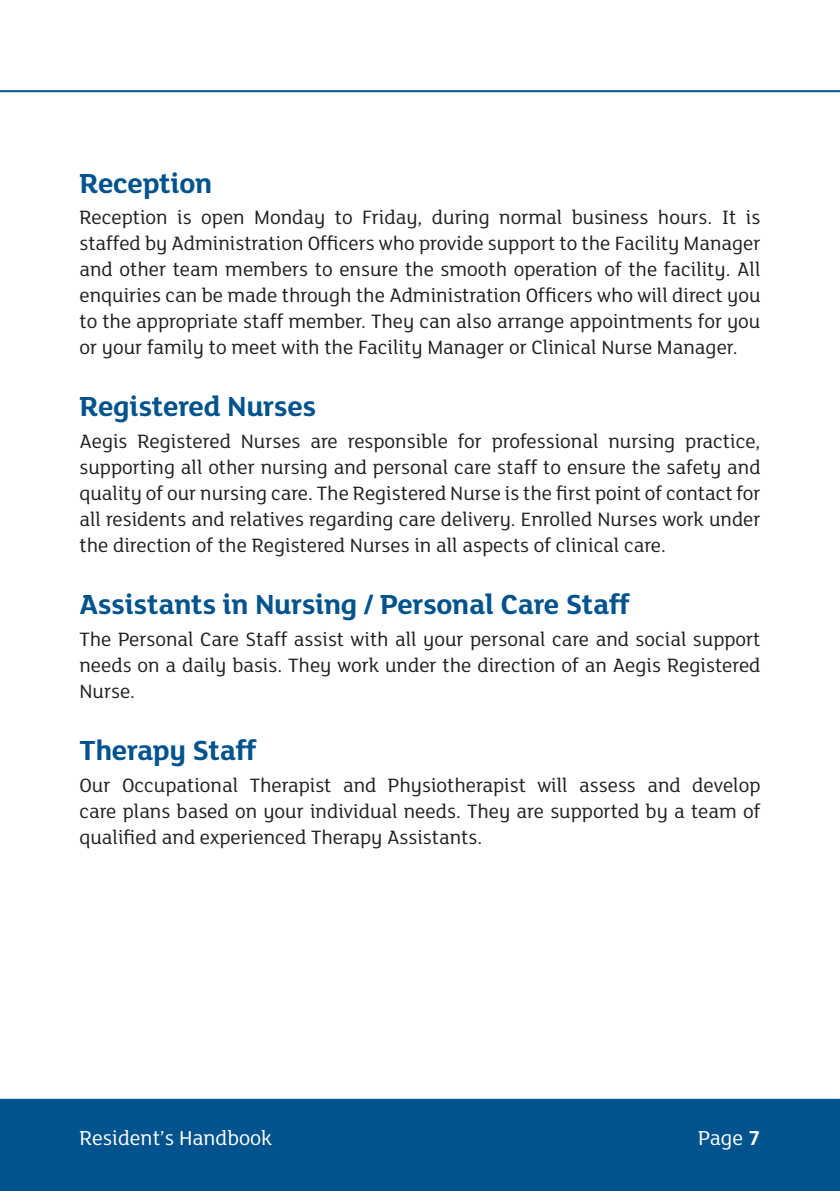
<style>
.page{position:relative;width:840px;height:1191px;background:#fff}
.page>*{position:absolute;margin:0;border:0;box-sizing:border-box;transform-origin:0 0}
.Sub_Heads{font:700 30px "FS Lola";letter-spacing:-.01em;color:#00538d}
.t1{font:22px "FS Lola";color:#fff}
.Body{font:21px/26px "FS Lola";color:#231f20;text-align:justify}
.s1{font-weight:700}
</style>
<div class="page">
<div style="left:0;top:1099px;width:839px;height:92px;background:#00538d"></div>
<hr style="left:0;top:90px;width:839px;height:2px;background:#00538d">
<hr style="left:0;top:1098px;width:839px;height:2px;background:#00538d">
<p class="Sub_Heads" style="left:79px;top:162px;width:134px">Reception</p>
<p class="Body" style="left:79px;top:204px;width:682px">Reception is open Monday to Friday, during normal business hours. It is staffed by Administration Officers who provide support to the Facility Manager and other team members to ensure the smooth operation of the facility. All enquiries can be made through the Administration Officers who will direct you to the appropriate staff member. They can also arrange appointments for you or your family to meet with the Facility Manager or Clinical Nurse Manager.</p>
<p class="Sub_Heads" style="left:79px;top:386px;width:238px">Registered Nurses</p>
<p class="Body" style="left:79px;top:427px;width:682px">Aegis Registered Nurses are responsible for professional nursing practice, supporting all other nursing and personal care staff to ensure the safety and quality of our nursing care. The Registered Nurse is the first point of contact for all residents and relatives regarding care delivery. Enrolled Nurses work under the direction of the Registered Nurses in all aspects of clinical care.</p>
<p class="Sub_Heads" style="left:79px;top:584px;width:551px">Assistants in Nursing / Personal Care Staff</p>
<p class="Body" style="left:79px;top:625px;width:682px">The Personal Care Staff assist with all your personal care and social support needs on a daily basis. They work under the direction of an Aegis Registered Nurse.</p>
<p class="Sub_Heads" style="left:79px;top:729px;width:179px">Therapy Staff</p>
<p class="Body" style="left:79px;top:771px;width:682px">Our Occupational Therapist and Physiotherapist will assess and develop care plans based on your individual needs. They are supported by a team of qualified and experienced Therapy Assistants.</p>
<p class="t1" style="left:79px;top:1123px;width:194px">Resident’s Handbook</p>
<p class="t1" style="left:697px;top:1123px;width:64px">Page <span class="s1">7</span></p>
</div>
